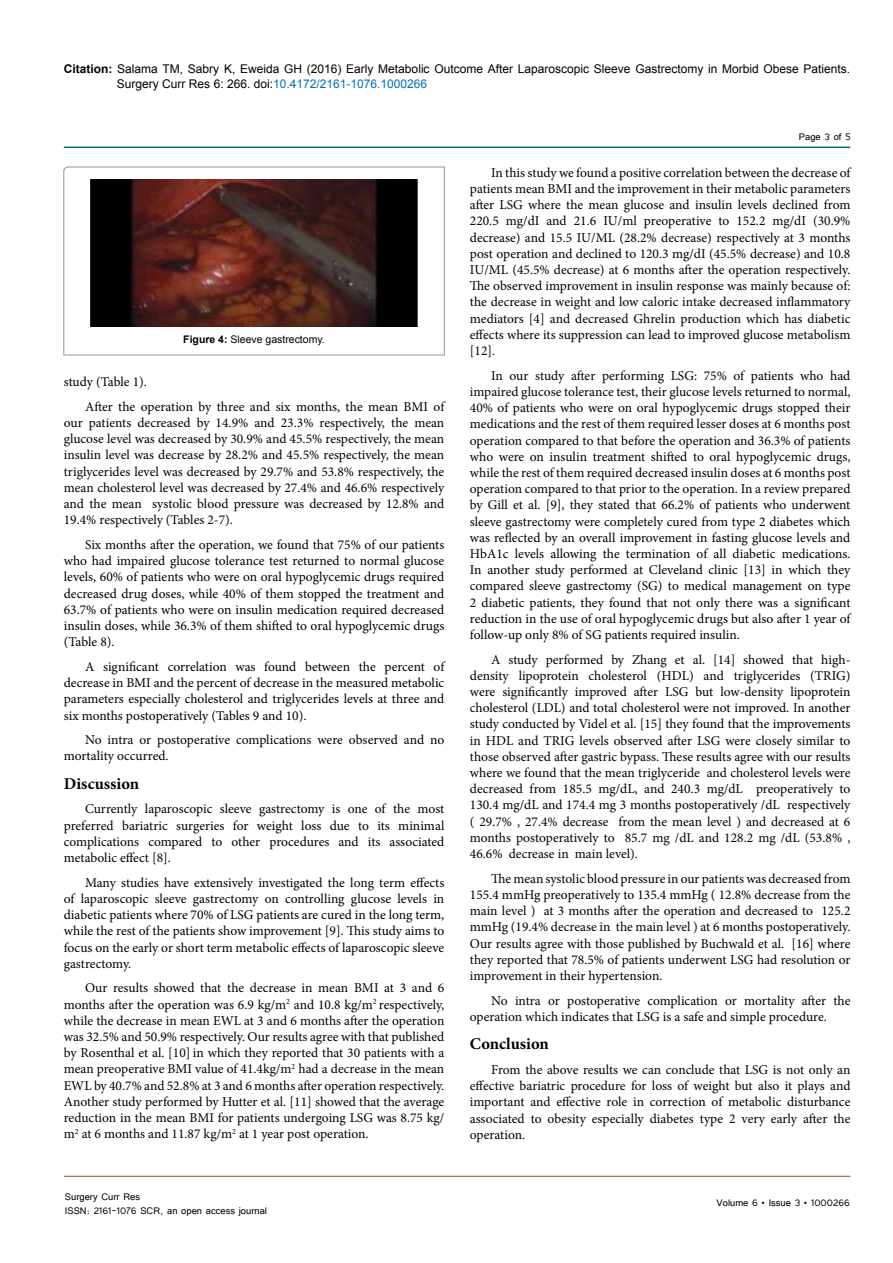
<style>
.page{position:relative;width:893px;height:1263px;background:#fff}
.page>*{position:absolute;margin:0;border:0;box-sizing:border-box;transform-origin:0 0}
.t1{font:700 16.5px "Minion Pro";color:#000}
.t2{font:13.5px/16.2px "Minion Pro";color:#000;text-align:justify}
.t3{font:12px/14.4px "Arial";color:#000}
.t4{font:12px/14.4px "Tunga";color:#000}
.t5{font:10.5px "Arial";color:#000}
.s1{font-weight:700}
.s2{color:#0072bc}
</style>
<div class="page">
<hr style="left:64px;top:147px;width:786px;height:1px;background:#007071">
<hr style="left:64px;top:1176px;width:786px;height:1px;background:#7f5d00">
<svg style="left:64px;top:167px;width:380px;height:188px"></svg>
<p class="t3" style="left:117px;top:62px;width:735px;text-indent:-53px"><span class="s1">Citation:</span> Salama TM, Sabry K, Eweida GH (2016) Early Metabolic Outcome After Laparoscopic Sleeve Gastrectomy in Morbid Obese Patients.<br>Surgery Curr Res 6: 266. doi:<span class="s2">10.4172/2161-1076.1000266</span></p>
<p class="t5" style="left:183px;top:332px;width:143px"><span class="s1">Figure 4:</span> Sleeve gastrectomy.</p>
<p class="t2" style="left:85px;top:369px;width:361px;line-height:24.8px;text-indent:-21px">study (Table 1).<br>After the operation by three and six months, the mean BMI of</p>
<p class="t2" style="left:64px;top:415px;width:382px">our patients decreased by 14.9% and 23.3% respectively, the mean glucose level was decreased by 30.9% and 45.5% respectively, the mean insulin level was decrease by 28.2% and 45.5% respectively, the mean triglycerides level was decreased by 29.7% and 53.8% respectively, the mean cholesterol level was decreased by 27.4% and 46.6% respectively and the mean systolic blood pressure was decreased by 12.8% and 19.4% respectively (Tables 2-7).</p>
<p class="t2" style="left:64px;top:537px;width:382px;text-indent:21px">Six months after the operation, we found that 75% of our patients who had impaired glucose tolerance test returned to normal glucose levels, 60% of patients who were on oral hypoglycemic drugs required decreased drug doses, while 40% of them stopped the treatment and 63.7% of patients who were on insulin medication required decreased insulin doses, while 36.3% of them shifted to oral hypoglycemic drugs (Table 8).</p>
<p class="t2" style="left:64px;top:658px;width:382px;text-indent:21px">A significant correlation was found between the percent of decrease in BMI and the percent of decrease in the measured metabolic parameters especially cholesterol and triglycerides levels at three and six months postoperatively (Tables 9 and 10).</p>
<p class="t2" style="left:64px;top:732px;width:382px;text-indent:21px">No intra or postoperative complications were observed and no mortality occurred.</p>
<p class="t1" style="left:64px;top:772px;width:77px">Discussion</p>
<p class="t2" style="left:64px;top:801px;width:382px;text-indent:21px">Currently laparoscopic sleeve gastrectomy is one of the most preferred bariatric surgeries for weight loss due to its minimal complications compared to other procedures and its associated metabolic effect [8].</p>
<p class="t2" style="left:64px;top:874px;width:382px;text-indent:21px">Many studies have extensively investigated the long term effects of laparoscopic sleeve gastrectomy on controlling glucose levels in diabetic patients where 70% of LSG patients are cured in the long term, while the rest of the patients show improvement [9]. This study aims to focus on the early or short term metabolic effects of laparoscopic sleeve gastrectomy.</p>
<p class="t2" style="left:64px;top:980px;width:382px;text-indent:21px">Our results showed that the decrease in mean BMI at 3 and 6 months after the operation was 6.9 kg/m<sup>2</sup> and 10.8 kg/m<sup>2</sup> respectively, while the decrease in mean EWL at 3 and 6 months after the operation was 32.5% and 50.9% respectively. Our results agree with that published by Rosenthal et al. [10] in which they reported that 30 patients with a mean preoperative BMI value of 41.4kg/m<sup>2</sup> had a decrease in the mean EWL by 40.7% and 52.8% at 3 and 6 months after operation respectively.<br>Another study performed by Hutter et al. [11] showed that the average reduction in the mean BMI for patients undergoing LSG was 8.75 kg/ m<sup>2</sup> at 6 months and 11.87 kg/m<sup>2</sup> at 1 year post operation.</p>
<p class="t4" style="left:65px;top:1188px;width:204px">Surgery Curr Res<br>ISSN: 2161-1076 SCR, an open access journal</p>
<p class="t4" style="left:799px;top:128px;width:53px">Page 3 of 5</p>
<p class="t2" style="left:470px;top:164px;width:382px;text-indent:21px">In this study we found a positive correlation between the decrease of patients mean BMI and the improvement in their metabolic parameters after LSG where the mean glucose and insulin levels declined from 220.5 mg/dI and 21.6 IU/ml preoperative to 152.2 mg/dI (30.9% decrease) and 15.5 IU/ML (28.2% decrease) respectively at 3 months post operation and declined to 120.3 mg/dI (45.5% decrease) and 10.8<br>IU/ML (45.5% decrease) at 6 months after the operation respectively.<br>The observed improvement in insulin response was mainly because of: the decrease in weight and low caloric intake decreased inflammatory mediators [4] and decreased Ghrelin production which has diabetic effects where its suppression can lead to improved glucose metabolism [12].</p>
<p class="t2" style="left:470px;top:367px;width:382px;text-indent:21px">In our study after performing LSG: 75% of patients who had impaired glucose tolerance test, their glucose levels returned to normal, 40% of patients who were on oral hypoglycemic drugs stopped their medications and the rest of them required lesser doses at 6 months post operation compared to that before the operation and 36.3% of patients who were on insulin treatment shifted to oral hypoglycemic drugs, while the rest of them required decreased insulin doses at 6 months post operation compared to that prior to the operation. In a review prepared by Gill et al. [9], they stated that 66.2% of patients who underwent sleeve gastrectomy were completely cured from type 2 diabetes which was reflected by an overall improvement in fasting glucose levels and HbA1c levels allowing the termination of all diabetic medications.<br>In another study performed at Cleveland clinic [13] in which they compared sleeve gastrectomy (SG) to medical management on type 2 diabetic patients, they found that not only there was a significant reduction in the use of oral hypoglycemic drugs but also after 1 year of follow-up only 8% of SG patients required insulin.</p>
<p class="t2" style="left:470px;top:651px;width:382px;text-indent:21px">A study performed by Zhang et al. [14] showed that high&shy;density lipoprotein cholesterol (HDL) and triglycerides (TRIG) were significantly improved after LSG but low-density lipoprotein cholesterol (LDL) and total cholesterol were not improved. In another study conducted by Videl et al. [15] they found that the improvements in HDL and TRIG levels observed after LSG were closely similar to those observed after gastric bypass. These results agree with our results where we found that the mean triglyceride and cholesterol levels were decreased from 185.5 mg/dL, and 240.3 mg/dL preoperatively to 130.4 mg/dL and 174.4 mg 3 months postoperatively /dL respectively ( 29.7% , 27.4% decrease from the mean level ) and decreased at 6 months postoperatively to 85.7 mg /dL and 128.2 mg /dL (53.8% , 46.6% decrease in main level).</p>
<p class="t2" style="left:470px;top:870px;width:382px;text-indent:21px">The mean systolic blood pressure in our patients was decreased from 155.4 mmHg preoperatively to 135.4 mmHg ( 12.8% decrease from the main level ) at 3 months after the operation and decreased to 125.2 mmHg (19.4% decrease in the main level ) at 6 months postoperatively.<br>Our results agree with those published by Buchwald et al. [16] where they reported that 78.5% of patients underwent LSG had resolution or improvement in their hypertension.</p>
<p class="t2" style="left:470px;top:992px;width:382px;text-indent:21px">No intra or postoperative complication or mortality after the operation which indicates that LSG is a safe and simple procedure.</p>
<p class="t1" style="left:470px;top:1032px;width:81px">Conclusion</p>
<p class="t2" style="left:470px;top:1061px;width:382px;text-indent:21px">From the above results we can conclude that LSG is not only an effective bariatric procedure for loss of weight but also it plays and important and effective role in correction of metabolic disturbance associated to obesity especially diabetes type 2 very early after the operation.</p>
<p class="t4" style="left:717px;top:1194px;width:135px">Volume 6 • Issue 3 • 1000266</p>
</div>
